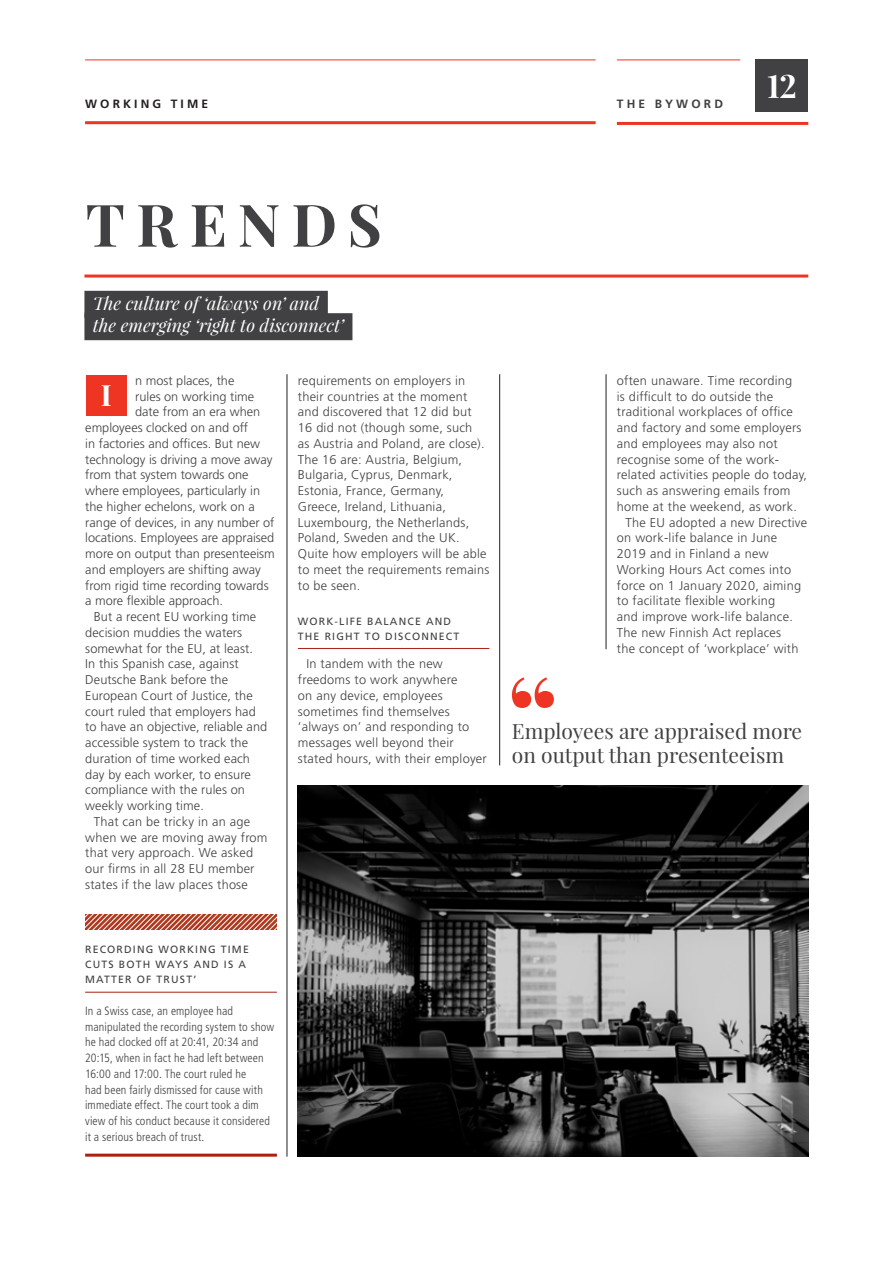
<style>
.page{position:relative;width:893px;height:1263px;background:#fff}
.page>*{position:absolute;margin:0;border:0;box-sizing:border-box;transform-origin:0 0}
.t1{font:700 58.8px "Playfair Display";letter-spacing:.195em;color:#414042}
.t2{font:700 32.25px "Playfair Display";color:#fff}
.t3{font:700 29.25px "Playfair Display";color:#fff}
.t4{font:21px/24px "Playfair Display";color:#414042}
.t5{font:italic 17.85px/22.4px "Playfair Display";color:#fff}
.t6{font:300 12.75px/15.8px "Frutiger LT Std";letter-spacing:.02em;color:#414042}
.t7{font:300 12.75px "Frutiger LT Std";color:#414042}
.t8{font:300 condensed 12px/15.8px "Frutiger LT Std";letter-spacing:.01em;color:#414042}
.t9{font:700 12px "Frutiger LT Std";letter-spacing:.26em;color:#231f20}
.t10{font:700 12px "Frutiger LT Std";letter-spacing:.26em;color:#414042}
.t11{font:10.5px/15px "Frutiger LT Std";letter-spacing:.11em;color:#414042}
</style>
<div class="page">
<hr style="left:85px;top:60px;width:510px;height:1px;background:#ee3524">
<hr style="left:85px;top:121px;width:510px;height:3px;background:#ee3524">
<hr style="left:617px;top:60px;width:123px;height:1px;background:#ee3524">
<hr style="left:617px;top:122px;width:191px;height:3px;background:#ee3524">
<div style="left:755px;top:59px;width:53px;height:53px;background:#414042"></div>
<hr style="left:298px;top:648px;width:191px;height:1px;background:#a82213">
<div style="left:86px;top:375px;width:41px;height:41px;background:#ee3524"></div>
<img style="left:298px;top:785px;width:510px;height:372px">
<hr style="left:287px;top:374px;width:1px;height:783px;background:#231f20">
<hr style="left:499px;top:374px;width:1px;height:391px;background:#231f20">
<hr style="left:605px;top:374px;width:1px;height:275px;background:#231f20">
<hr style="left:84px;top:275px;width:724px;height:3px;background:#ee3524">
<div style="left:84px;top:291px;width:244px;height:27px;background:#414042"></div>
<div style="left:84px;top:313px;width:268px;height:27px;background:#414042"></div>
<svg style="left:85px;top:914px;width:192px;height:16px;background:#c46d5b"></svg>
<hr style="left:85px;top:992px;width:192px;height:1px;background:#a82213">
<hr style="left:85px;top:1154px;width:192px;height:3px;background:#a82213">
<svg style="left:512px;top:677px;width:42px;height:31px"></svg>
<p class="t9" style="left:85px;top:97px;width:124px">WORKING TIME</p>
<p class="t10" style="left:617px;top:97px;width:108px">THE BYWORD</p>
<h1 class="t1" style="left:86px;top:188px;width:298px">TRENDS</h1>
<h3 class="t5" style="left:93px;top:292px;width:253px">The culture of ‘always on’ and the emerging ‘right to disconnect’</h3>
<h2 class="t2" style="left:767px;top:66px;width:32px">12</h2>
<p class="t7" style="left:135px;top:373px;width:101px">n most places, the</p>
<p class="t7" style="left:135px;top:389px;width:121px">rules on working time</p>
<p class="t7" style="left:135px;top:405px;width:127px">date from an era when</p>
<p class="t7" style="left:85px;top:420px;width:164px">employees clocked on and off</p>
<p class="t7" style="left:85px;top:436px;width:176px">in factories and offices. But new</p>
<p class="t7" style="left:85px;top:452px;width:189px">technology is driving a move away</p>
<p class="t7" style="left:85px;top:468px;width:165px">from that system towards one</p>
<p class="t7" style="left:85px;top:483px;width:176px">where employees, particularly in</p>
<p class="t7" style="left:85px;top:499px;width:171px">the higher echelons, work on a</p>
<p class="t7" style="left:85px;top:515px;width:191px">range of devices, in any number of</p>
<p class="t7" style="left:85px;top:531px;width:190px">locations. Employees are appraised</p>
<p class="t7" style="left:85px;top:546px;width:191px">more on output than presenteeism</p>
<p class="t7" style="left:85px;top:562px;width:177px">and employers are shifting away</p>
<p class="t7" style="left:85px;top:578px;width:185px">from rigid time recording towards</p>
<p class="t7" style="left:85px;top:594px;width:139px">a more flexible approach.</p>
<p class="t6" style="left:94px;top:609px;width:164px">But a recent EU working time</p>
<p class="t6" style="left:85px;top:625px;width:158px">decision muddies the waters</p>
<p class="t6" style="left:85px;top:640px;width:169px">somewhat for the EU, at least.</p>
<p class="t6" style="left:85px;top:656px;width:155px">In this Spanish case, against</p>
<p class="t6" style="left:85px;top:672px;width:144px">Deutsche Bank before the</p>
<p class="t6" style="left:85px;top:688px;width:169px">European Court of Justice, the</p>
<p class="t6" style="left:85px;top:703px;width:172px">court ruled that employers had</p>
<p class="t6" style="left:85px;top:719px;width:183px">to have an objective, reliable and</p>
<p class="t6" style="left:85px;top:735px;width:164px">accessible system to track the</p>
<p class="t6" style="left:85px;top:751px;width:166px">duration of time worked each</p>
<p class="t6" style="left:85px;top:766px;width:167px">day by each worker, to ensure</p>
<p class="t6" style="left:85px;top:782px;width:161px">compliance with the rules on</p>
<p class="t6" style="left:85px;top:798px;width:120px">weekly working time.</p>
<p class="t6" style="left:94px;top:814px;width:158px">That can be tricky in an age</p>
<p class="t6" style="left:85px;top:829px;width:184px">when we are moving away from</p>
<p class="t6" style="left:85px;top:845px;width:169px">that very approach. We asked</p>
<p class="t6" style="left:85px;top:861px;width:171px">our firms in all 28 EU member</p>
<p class="t6" style="left:85px;top:877px;width:164px">states if the law places those</p>
<h3 class="t3" style="left:101px;top:376px;width:12px">I</h3>
<p class="t11" style="left:85px;top:942px;width:165px">RECORDING WORKING TIME<br>CUTS BOTH WAYS AND IS A<br>MATTER OF TRUST’</p>
<p class="t8" style="left:85px;top:1003px;width:190px">In a Swiss case, an employee had manipulated the recording system to show he had clocked off at 20:41, 20:34 and 20:15, when in fact he had left between 16:00 and 17:00. The court ruled he<br>had been fairly dismissed for cause with immediate effect. The court took a dim view of his conduct because it considered it a serious breach of trust.</p>
<p class="t6" style="left:298px;top:373px;width:193px">requirements on employers in their countries at the moment and discovered that 12 did but<br>16 did not (though some, such<br>as Austria and Poland, are close).<br>The 16 are: Austria, Belgium,<br>Bulgaria, Cyprus, Denmark,<br>Estonia, France, Germany,<br>Greece, Ireland, Lithuania,<br>Luxembourg, the Netherlands,<br>Poland, Sweden and the UK.<br>Quite how employers will be able to meet the requirements remains to be seen.</p>
<p class="t11" style="left:298px;top:613px;width:163px">WORK-LIFE BALANCE AND<br>THE RIGHT TO DISCONNECT</p>
<p class="t6" style="left:298px;top:656px;width:190px;text-indent:9px">In tandem with the new freedoms to work anywhere<br>on any device, employees sometimes find themselves ‘always on’ and responding to messages well beyond their stated hours, with their employer</p>
<p class="t6" style="left:617px;top:373px;width:177px">often unaware. Time recording</p>
<p class="t6" style="left:617px;top:388px;width:158px">is difficult to do outside the</p>
<p class="t6" style="left:617px;top:404px;width:178px">traditional workplaces of office</p>
<p class="t6" style="left:617px;top:420px;width:186px">and factory and some employers</p>
<p class="t6" style="left:617px;top:436px;width:162px">and employees may also not</p>
<p class="t6" style="left:617px;top:451px;width:164px">recognise some of the work-</p>
<p class="t6" style="left:617px;top:467px;width:192px">related activities people do today,</p>
<p class="t6" style="left:617px;top:483px;width:175px">such as answering emails from</p>
<p class="t6" style="left:617px;top:499px;width:182px">home at the weekend, as work.</p>
<p class="t6" style="left:625px;top:514px;width:183px">The EU adopted a new Directive</p>
<p class="t6" style="left:617px;top:530px;width:162px">on work-life balance in June</p>
<p class="t6" style="left:617px;top:546px;width:153px">2019 and in Finland a new</p>
<p class="t6" style="left:617px;top:562px;width:176px">Working Hours Act comes into</p>
<p class="t6" style="left:617px;top:577px;width:186px">force on 1 January 2020, aiming</p>
<p class="t6" style="left:617px;top:593px;width:160px">to facilitate flexible working</p>
<p class="t6" style="left:617px;top:609px;width:178px">and improve work-life balance.</p>
<p class="t6" style="left:617px;top:625px;width:166px">The new Finnish Act replaces</p>
<p class="t6" style="left:617px;top:640px;width:183px">the concept of ‘workplace’ with</p>
<h3 class="t4" style="left:512px;top:719px;width:292px">Employees are appraised more on output than presenteeism</h3>
</div>
